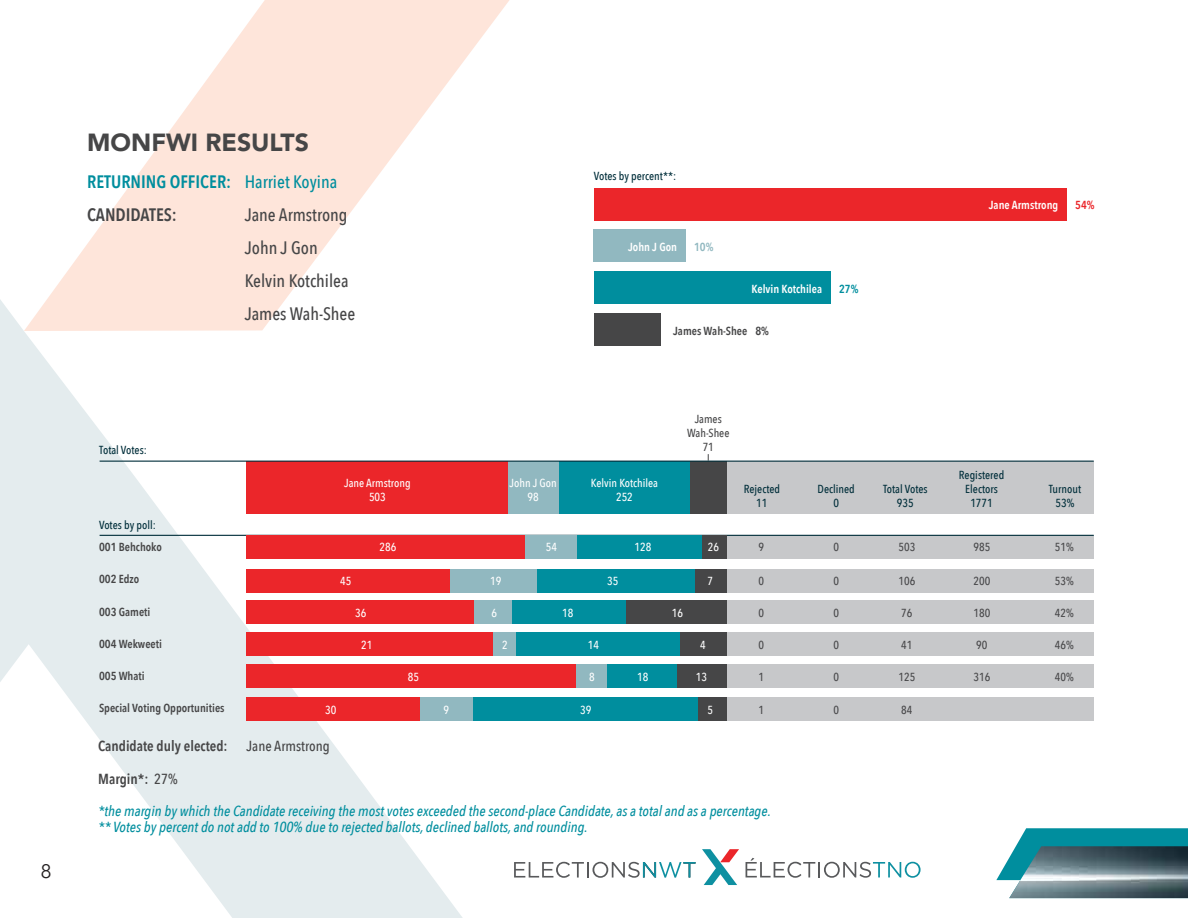
<style>
.page{position:relative;width:1188px;height:918px;background:#fff}
.page>*{position:absolute;margin:0;border:0;box-sizing:border-box;transform-origin:0 0}
.t1{font:900 24.75px "Avenir";color:#464647}
.t2{font:19.5px "Avenir Next";color:#231f20}
.t3{font:500 18px/33px "Avenir Next Condensed";color:#464647}
.t4{font:600 18px/33px "Avenir Next Condensed";color:#008e9e}
.t5{font:italic 500 14.55px/16.5px "Avenir Next Condensed";color:#008e9e}
.t6{font:600 14.55px "Avenir Next Condensed";color:#464647}
.t7{font:500 14.55px "Avenir Next Condensed";color:#464647}
.t8{font:500 11.7px/14px "Avenir Next Condensed";color:#002e3a;text-align:center}
.t9{font:600 11.7px "Avenir Next Condensed";color:#464647}
.t10{font:500 11.7px/14px "Avenir Next Condensed";color:#fff;text-align:center}
.t11{font:500 11.7px "Avenir Next Condensed";color:#474749}
.t12{font:600 11.7px "Avenir Next Condensed";color:#fff}
.t13{font:500 11.7px/14px "Avenir Next Condensed";color:#464647;text-align:center}
.t14{font:600 11.7px "Avenir Next Condensed";color:#eb262a}
.t15{font:600 11.7px "Avenir Next Condensed";color:#91b8c0}
.t16{font:600 11.7px "Avenir Next Condensed";color:#008e9e}
.s1{font-weight:500}
.s2{color:#464647}
</style>
<div class="page">
<svg style="left:996px;top:828px;width:192px;height:53px"></svg>
<img style="left:1009px;top:846px;width:179px;height:52px">
<svg style="left:0;top:299px;width:471px;height:619px"></svg>
<svg style="left:24px;top:0;width:485px;height:331px"></svg>
<svg style="left:514px;top:862px;width:182px;height:16px"></svg>
<svg style="left:702px;top:849px;width:219px;height:36px"></svg>
<div style="left:727px;top:461px;width:367px;height:52px;background:#c7c8ca"></div>
<div style="left:727px;top:536px;width:367px;height:23px;background:#c7c8ca"></div>
<div style="left:727px;top:601px;width:367px;height:23px;background:#c7c8ca"></div>
<div style="left:727px;top:633px;width:367px;height:23px;background:#c7c8ca"></div>
<div style="left:727px;top:665px;width:367px;height:23px;background:#c7c8ca"></div>
<div style="left:727px;top:698px;width:367px;height:23px;background:#c7c8ca"></div>
<div style="left:727px;top:569px;width:367px;height:23px;background:#c7c8ca"></div>
<div style="left:594px;top:272px;width:237px;height:32px;background:#008e9e"></div>
<div style="left:594px;top:189px;width:472px;height:32px;background:#eb262a"></div>
<div style="left:594px;top:230px;width:92px;height:32px;background:#91b8c0"></div>
<div style="left:594px;top:313px;width:66px;height:33px;background:#464647"></div>
<hr style="left:100px;top:535px;width:994px;height:1px;background:#002e3a">
<div style="left:690px;top:461px;width:37px;height:52px;background:#464647"></div>
<div style="left:559px;top:461px;width:131px;height:52px;background:#008e9e"></div>
<div style="left:508px;top:461px;width:51px;height:52px;background:#91b8c0"></div>
<div style="left:246px;top:461px;width:262px;height:52px;background:#eb262a"></div>
<div style="left:702px;top:536px;width:25px;height:23px;background:#464647"></div>
<div style="left:577px;top:536px;width:125px;height:23px;background:#008e9e"></div>
<div style="left:525px;top:536px;width:52px;height:23px;background:#91b8c0"></div>
<div style="left:246px;top:536px;width:279px;height:23px;background:#eb262a"></div>
<div style="left:695px;top:569px;width:32px;height:23px;background:#464647"></div>
<div style="left:536px;top:569px;width:159px;height:23px;background:#008e9e"></div>
<div style="left:450px;top:569px;width:86px;height:23px;background:#91b8c0"></div>
<div style="left:246px;top:569px;width:204px;height:23px;background:#eb262a"></div>
<div style="left:680px;top:633px;width:47px;height:23px;background:#464647"></div>
<div style="left:516px;top:633px;width:164px;height:23px;background:#008e9e"></div>
<div style="left:492px;top:633px;width:24px;height:23px;background:#91b8c0"></div>
<div style="left:246px;top:633px;width:246px;height:23px;background:#eb262a"></div>
<div style="left:676px;top:665px;width:51px;height:23px;background:#464647"></div>
<div style="left:607px;top:665px;width:69px;height:23px;background:#008e9e"></div>
<div style="left:576px;top:665px;width:31px;height:23px;background:#91b8c0"></div>
<div style="left:246px;top:665px;width:330px;height:23px;background:#eb262a"></div>
<div style="left:698px;top:698px;width:29px;height:23px;background:#464647"></div>
<div style="left:472px;top:698px;width:226px;height:23px;background:#008e9e"></div>
<div style="left:420px;top:698px;width:52px;height:23px;background:#91b8c0"></div>
<div style="left:246px;top:698px;width:174px;height:23px;background:#eb262a"></div>
<hr style="left:100px;top:461px;width:994px;height:1px;background:#002e3a">
<div style="left:626px;top:601px;width:101px;height:23px;background:#464647"></div>
<div style="left:512px;top:601px;width:114px;height:23px;background:#008e9e"></div>
<div style="left:474px;top:601px;width:38px;height:23px;background:#91b8c0"></div>
<div style="left:247px;top:601px;width:227px;height:23px;background:#eb262a"></div>
<h2 class="t2" style="left:40px;top:859px;width:13px">8</h2>
<h1 class="t1" style="left:87px;top:121px;width:223px">MONFWI RESULTS</h1>
<p class="t4" style="left:87px;top:165px;width:252px">RETURNING OFFICER: <span class="s1">Harriet Koyina<br></span><span class="s2">CANDIDATES:</span></p>
<p class="t3" style="left:245px;top:198px;width:112px">Jane Armstrong<br>John J Gon<br>Kelvin Kotchilea<br>James Wah-Shee</p>
<p class="t8" style="left:99px;top:442px;width:49px">Total Votes:</p>
<p class="t8" style="left:99px;top:518px;width:58px">Votes by poll:</p>
<p class="t10" style="left:344px;top:476px;width:68px">Jane Armstrong<br>503</p>
<p class="t8" style="left:594px;top:169px;width:84px">Votes by percent**:</p>
<p class="t12" style="left:628px;top:237px;width:50px">John J Gon</p>
<p class="t15" style="left:694px;top:237px;width:21px">10%</p>
<p class="t12" style="left:752px;top:278px;width:72px">Kelvin Kotchilea</p>
<p class="t9" style="left:673px;top:321px;width:76px">James Wah-Shee</p>
<p class="t9" style="left:755px;top:321px;width:15px">8%</p>
<p class="t16" style="left:839px;top:278px;width:21px">27%</p>
<p class="t13" style="left:687px;top:411px;width:44px">James<br>Wah-Shee<br>71</p>
<p class="t12" style="left:989px;top:195px;width:71px">Jane Armstrong</p>
<p class="t14" style="left:1075px;top:195px;width:21px">54%</p>
<p class="t10" style="left:510px;top:476px;width:49px">John J Gon<br>98</p>
<p class="t10" style="left:591px;top:476px;width:69px">Kelvin Kotchilea<br>252</p>
<p class="t8" style="left:959px;top:468px;width:47px">Registered<br>Electors<br>1771</p>
<p class="t8" style="left:744px;top:482px;width:38px">Rejected<br>11</p>
<p class="t8" style="left:818px;top:482px;width:39px">Declined<br>0</p>
<p class="t8" style="left:883px;top:482px;width:46px">Total Votes<br>935</p>
<p class="t8" style="left:1049px;top:482px;width:34px">Turnout<br>53%</p>
<p class="t9" style="left:99px;top:537px;width:64px">001 Behchoko</p>
<p class="t9" style="left:99px;top:569px;width:42px">002 Edzo</p>
<p class="t9" style="left:99px;top:601px;width:53px">003 Gameti</p>
<p class="t9" style="left:99px;top:634px;width:64px">004 Wekweeti</p>
<p class="t9" style="left:99px;top:666px;width:47px">005 Whati</p>
<p class="t9" style="left:99px;top:698px;width:127px">Special Voting Opportunities</p>
<p class="t6" style="left:98px;top:734px;width:131px">Candidate duly elected:</p>
<p class="t7" style="left:247px;top:738px;width:85px">Jane Armstrong</p>
<p class="t6" style="left:98px;top:766px;width:81px">Margin*: <span class="s1">27%</span></p>
<p class="t5" style="left:98px;top:803px;width:674px">*the margin by which the Candidate receiving the most votes exceeded the second-place Candidate, as a total and as a percentage. ** Votes by percent do not add to 100% due to rejected ballots, declined ballots, and rounding.</p>
<p class="t10" style="left:379px;top:540px;width:18px">286</p>
<p class="t10" style="left:546px;top:540px;width:13px">54</p>
<p class="t10" style="left:634px;top:540px;width:18px">128</p>
<p class="t10" style="left:708px;top:540px;width:13px">26</p>
<p class="t11" style="left:759px;top:540px;width:7px">9</p>
<p class="t11" style="left:834px;top:540px;width:7px">0</p>
<p class="t11" style="left:898px;top:540px;width:18px">503</p>
<p class="t11" style="left:973px;top:540px;width:18px">985</p>
<p class="t11" style="left:1055px;top:540px;width:20px">51%</p>
<p class="t10" style="left:340px;top:574px;width:13px">45</p>
<p class="t10" style="left:490px;top:574px;width:13px">19</p>
<p class="t10" style="left:607px;top:574px;width:13px">35</p>
<p class="t10" style="left:708px;top:574px;width:7px">7</p>
<p class="t11" style="left:759px;top:574px;width:7px">0</p>
<p class="t11" style="left:834px;top:574px;width:7px">0</p>
<p class="t11" style="left:898px;top:574px;width:18px">106</p>
<p class="t11" style="left:973px;top:574px;width:18px">200</p>
<p class="t11" style="left:1055px;top:574px;width:20px">53%</p>
<p class="t10" style="left:355px;top:605px;width:13px">36</p>
<p class="t10" style="left:492px;top:605px;width:7px">6</p>
<p class="t10" style="left:562px;top:605px;width:13px">18</p>
<p class="t10" style="left:672px;top:605px;width:13px">16</p>
<p class="t11" style="left:759px;top:605px;width:7px">0</p>
<p class="t11" style="left:834px;top:605px;width:7px">0</p>
<p class="t11" style="left:901px;top:605px;width:13px">76</p>
<p class="t11" style="left:973px;top:605px;width:18px">180</p>
<p class="t11" style="left:1055px;top:605px;width:20px">42%</p>
<p class="t10" style="left:361px;top:638px;width:13px">21</p>
<p class="t10" style="left:502px;top:638px;width:7px">2</p>
<p class="t10" style="left:588px;top:638px;width:13px">14</p>
<p class="t10" style="left:700px;top:638px;width:7px">4</p>
<p class="t11" style="left:759px;top:638px;width:7px">0</p>
<p class="t11" style="left:834px;top:638px;width:7px">0</p>
<p class="t11" style="left:901px;top:638px;width:13px">41</p>
<p class="t11" style="left:976px;top:638px;width:13px">90</p>
<p class="t11" style="left:1055px;top:638px;width:20px">46%</p>
<p class="t10" style="left:408px;top:670px;width:13px">85</p>
<p class="t10" style="left:589px;top:670px;width:7px">8</p>
<p class="t10" style="left:637px;top:670px;width:13px">18</p>
<p class="t10" style="left:696px;top:670px;width:13px">13</p>
<p class="t11" style="left:759px;top:670px;width:7px">1</p>
<p class="t11" style="left:834px;top:670px;width:7px">0</p>
<p class="t11" style="left:898px;top:670px;width:18px">125</p>
<p class="t11" style="left:973px;top:670px;width:18px">316</p>
<p class="t11" style="left:1055px;top:670px;width:20px">40%</p>
<p class="t10" style="left:325px;top:703px;width:13px">30</p>
<p class="t10" style="left:444px;top:703px;width:7px">9</p>
<p class="t10" style="left:580px;top:703px;width:13px">39</p>
<p class="t10" style="left:708px;top:703px;width:7px">5</p>
<p class="t11" style="left:759px;top:702px;width:7px">1</p>
<p class="t11" style="left:834px;top:702px;width:7px">0</p>
<p class="t11" style="left:901px;top:702px;width:13px">84</p>
</div>
